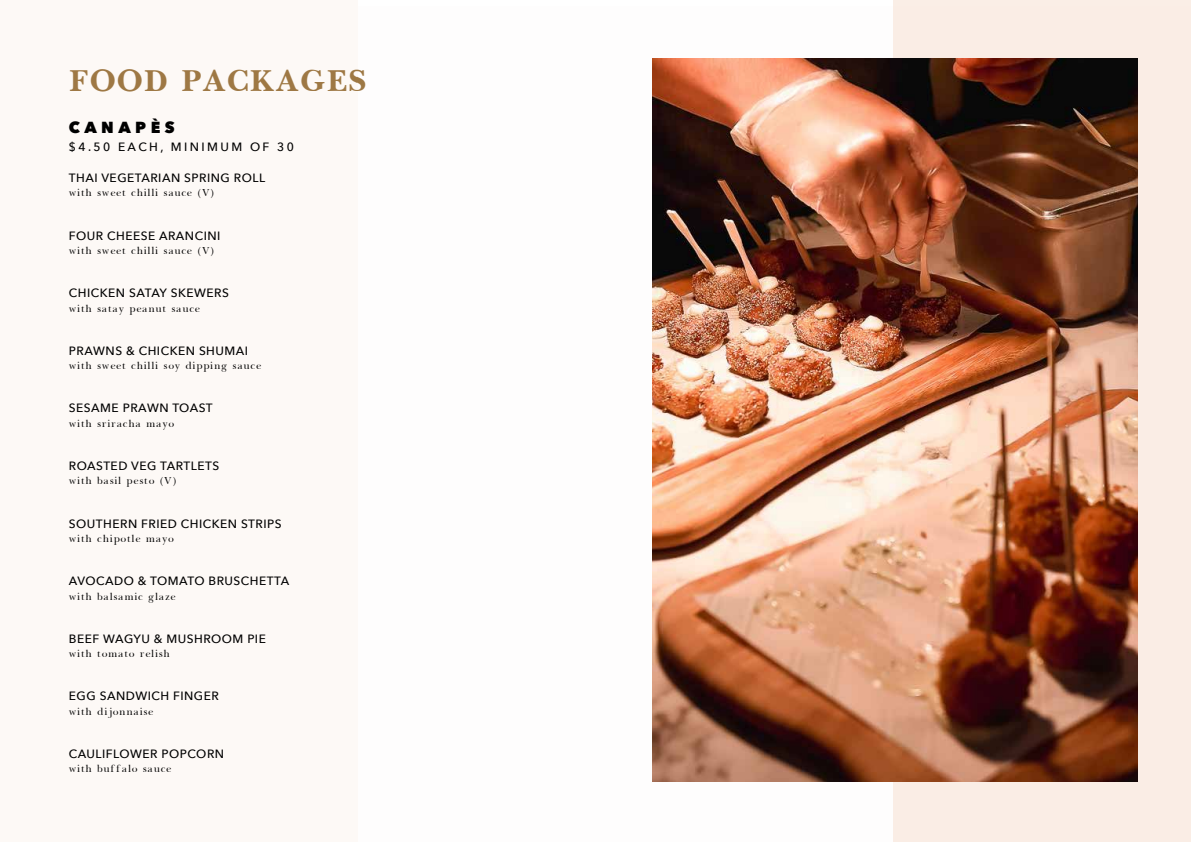
<style>
.page{position:relative;width:1191px;height:842px;background:#fff}
.page>*{position:absolute;margin:0;border:0;box-sizing:border-box;transform-origin:0 0}
.t1{font:700 35.9px "Baskerville";color:#9e7844}
.t2{font:800 16px "Avenir Next";letter-spacing:.28em;color:#000}
.t3{font:500 12px "Avenir Next";letter-spacing:.04em;color:#000}
.t4{font:300 12px "Baskerville";letter-spacing:.04em;color:#000}
.t5{font:500 12px "Avenir Next";letter-spacing:.2em;color:#000}
</style>
<div class="page">
<div style="left:0;top:0;width:358px;height:842px;background:#fdf9f6"></div>
<img style="left:652px;top:6px;width:539px;height:836px">
<h1 class="t1" style="left:69px;top:63px;width:299px">FOOD PACKAGES</h1>
<h2 class="t2" style="left:69px;top:117px;width:107px">CANAPÈS</h2>
<p class="t5" style="left:69px;top:137px;width:226px">$4.50 EACH, MINIMUM OF 30</p>
<p class="t3" style="left:69px;top:168px;width:198px">THAI VEGETARIAN SPRING ROLL</p>
<p class="t4" style="left:69px;top:187px;width:147px">with sweet chilli sauce (V)</p>
<p class="t3" style="left:69px;top:225px;width:153px">FOUR CHEESE ARANCINI</p>
<p class="t4" style="left:69px;top:245px;width:147px">with sweet chilli sauce (V)</p>
<p class="t3" style="left:69px;top:283px;width:161px">CHICKEN SATAY SKEWERS</p>
<p class="t4" style="left:69px;top:302px;width:133px">with satay peanut sauce</p>
<p class="t3" style="left:69px;top:340px;width:181px">PRAWNS &amp; CHICKEN SHUMAI</p>
<p class="t4" style="left:69px;top:360px;width:194px">with sweet chilli soy dipping sauce</p>
<p class="t3" style="left:69px;top:398px;width:145px">SESAME PRAWN TOAST</p>
<p class="t4" style="left:69px;top:417px;width:107px">with sriracha mayo</p>
<p class="t3" style="left:69px;top:456px;width:152px">ROASTED VEG TARTLETS</p>
<p class="t4" style="left:69px;top:475px;width:109px">with basil pesto (V)</p>
<p class="t3" style="left:69px;top:513px;width:214px">SOUTHERN FRIED CHICKEN STRIPS</p>
<p class="t4" style="left:69px;top:533px;width:107px">with chipotle mayo</p>
<p class="t3" style="left:69px;top:571px;width:222px">AVOCADO &amp; TOMATO BRUSCHETTA</p>
<p class="t4" style="left:69px;top:590px;width:108px">with balsamic glaze</p>
<p class="t3" style="left:69px;top:628px;width:198px">BEEF WAGYU &amp; MUSHROOM PIE</p>
<p class="t4" style="left:69px;top:648px;width:103px">with tomato relish</p>
<p class="t3" style="left:69px;top:686px;width:151px">EGG SANDWICH FINGER</p>
<p class="t4" style="left:69px;top:705px;width:86px">with dijonnaise</p>
<p class="t3" style="left:69px;top:744px;width:157px">CAULIFLOWER POPCORN</p>
<p class="t4" style="left:69px;top:763px;width:104px">with buffalo sauce</p>
</div>
